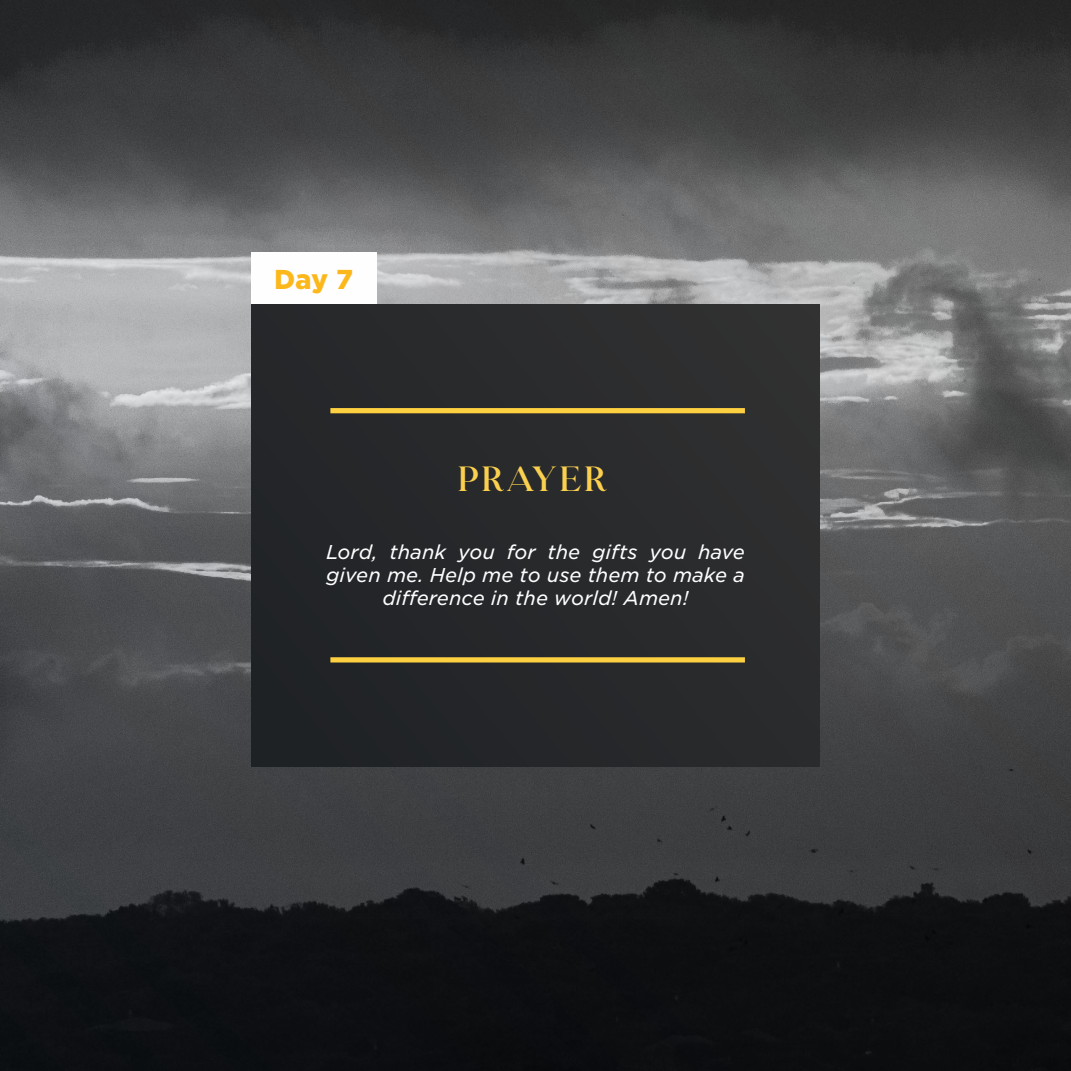
<style>
.page{position:relative;width:1071px;height:1071px;background:#fff}
.page>*{position:absolute;margin:0;border:0;box-sizing:border-box;transform-origin:0 0}
.t1{font:35px "August Stories Serif";letter-spacing:.05em;color:#fbd04f}
.t2{font:900 26.25px "Gotham S Sm";color:#fcb81b}
.t3{font:italic 19.25px/23.1px "Gotham S Sm";color:#fefefe;text-align:center}
</style>
<div class="page">
<img style="left:0;top:0;width:1071px;height:1071px">
<div style="left:251px;top:304px;width:569px;height:463px;background:#28292b"></div>
<div style="left:330px;top:408px;width:415px;height:5px;background:#fdd041"></div>
<div style="left:330px;top:657px;width:415px;height:6px;background:#fdd041"></div>
<div style="left:251px;top:253px;width:126px;height:51px;background:#fefefe"></div>
<h2 class="t2" style="left:274px;top:261px;width:81px">Day 7</h2>
<h1 class="t1" style="left:457px;top:461px;width:151px">PRAYER</h1>
<p class="t3" style="left:326px;top:540px;width:420px">Lord, thank you for the gifts you have given me. Help me to use them to make a difference in the world! Amen!</p>
</div>
